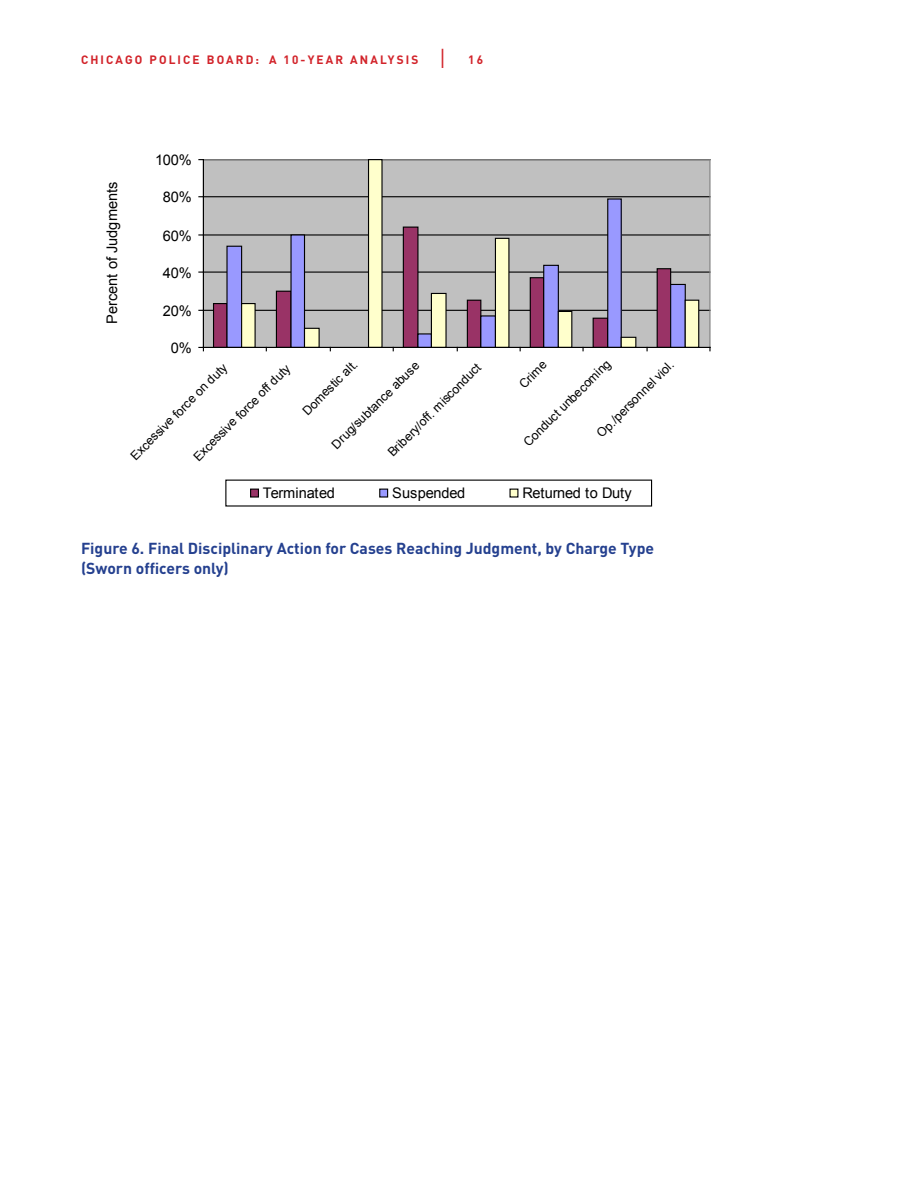
<style>
.page{position:relative;width:918px;height:1188px;background:#fff}
.page>*{position:absolute;margin:0;border:0;box-sizing:border-box;transform-origin:0 0}
.t1{font:700 15.75px/19.5px "DIN";color:#24408f}
.t2{font:14.55px "Arial";letter-spacing:-.02em;color:#000}
.t3{font:14.55px "Arial";color:#000}
.t4{font:12.3px "Arial";color:#000}
.t5{font:700 12px "DINVK";letter-spacing:.18em;color:#d2232a}
.s1{font-weight:300;font-size:27px}
</style>
<div class="page">
<div style="left:203px;top:160px;width:507px;height:187px;background:#c0c0c0"></div>
<hr style="left:203px;top:310px;width:507px;height:1px;background:#000">
<hr style="left:203px;top:272px;width:507px;height:1px;background:#000">
<hr style="left:203px;top:234px;width:507px;height:2px;background:#000">
<hr style="left:203px;top:196px;width:507px;height:1px;background:#000">
<hr style="left:203px;top:159px;width:507px;height:1px;background:#808080">
<hr style="left:709px;top:160px;width:2px;height:187px;background:#808080">
<div style="left:214px;top:304px;width:13px;height:43px;background:#936"></div>
<div style="left:213px;top:303px;width:15px;height:45px;border:1px solid #000"></div>
<div style="left:276px;top:291px;width:15px;height:56px;background:#936"></div>
<div style="left:276px;top:291px;width:16px;height:57px;border:1px solid #000"></div>
<div style="left:403px;top:227px;width:15px;height:120px;background:#936"></div>
<div style="left:403px;top:227px;width:16px;height:121px;border:1px solid #000"></div>
<div style="left:467px;top:300px;width:14px;height:47px;background:#936"></div>
<div style="left:467px;top:300px;width:14px;height:48px;border:1px solid #000"></div>
<div style="left:530px;top:278px;width:14px;height:69px;background:#936"></div>
<div style="left:530px;top:277px;width:14px;height:71px;border:1px solid #000"></div>
<div style="left:593px;top:318px;width:15px;height:29px;background:#936"></div>
<div style="left:593px;top:318px;width:15px;height:30px;border:1px solid #000"></div>
<div style="left:657px;top:269px;width:14px;height:78px;background:#936"></div>
<div style="left:657px;top:268px;width:14px;height:80px;border:1px solid #000"></div>
<div style="left:227px;top:246px;width:15px;height:101px;background:#99f"></div>
<div style="left:226px;top:246px;width:16px;height:102px;border:1px solid #000"></div>
<div style="left:291px;top:235px;width:14px;height:112px;background:#99f"></div>
<div style="left:290px;top:234px;width:15px;height:114px;border:1px solid #000"></div>
<div style="left:418px;top:334px;width:13px;height:13px;background:#99f"></div>
<div style="left:417px;top:333px;width:15px;height:15px;border:1px solid #000"></div>
<div style="left:481px;top:316px;width:14px;height:31px;background:#99f"></div>
<div style="left:480px;top:315px;width:16px;height:33px;border:1px solid #000"></div>
<div style="left:544px;top:265px;width:14px;height:82px;background:#99f"></div>
<div style="left:543px;top:265px;width:16px;height:83px;border:1px solid #000"></div>
<div style="left:608px;top:199px;width:13px;height:148px;background:#99f"></div>
<div style="left:607px;top:198px;width:15px;height:150px;border:1px solid #000"></div>
<div style="left:671px;top:284px;width:14px;height:63px;background:#99f"></div>
<div style="left:670px;top:284px;width:16px;height:64px;border:1px solid #000"></div>
<div style="left:242px;top:304px;width:13px;height:43px;background:#ffc"></div>
<div style="left:241px;top:303px;width:15px;height:45px;border:1px solid #000"></div>
<div style="left:305px;top:328px;width:14px;height:19px;background:#ffc"></div>
<div style="left:304px;top:328px;width:16px;height:20px;border:1px solid #000"></div>
<div style="left:369px;top:160px;width:13px;height:187px;background:#ffc"></div>
<div style="left:368px;top:159px;width:15px;height:189px;border:1px solid #000"></div>
<div style="left:431px;top:293px;width:15px;height:54px;background:#ffc"></div>
<div style="left:431px;top:293px;width:16px;height:55px;border:1px solid #000"></div>
<div style="left:495px;top:238px;width:14px;height:109px;background:#ffc"></div>
<div style="left:495px;top:238px;width:14px;height:110px;border:1px solid #000"></div>
<div style="left:558px;top:311px;width:14px;height:36px;background:#ffc"></div>
<div style="left:558px;top:311px;width:14px;height:37px;border:1px solid #000"></div>
<div style="left:621px;top:337px;width:15px;height:10px;background:#ffc"></div>
<div style="left:621px;top:337px;width:15px;height:11px;border:1px solid #000"></div>
<div style="left:685px;top:300px;width:14px;height:47px;background:#ffc"></div>
<div style="left:685px;top:300px;width:14px;height:48px;border:1px solid #000"></div>
<hr style="left:203px;top:160px;width:1px;height:187px;background:#000">
<hr style="left:203px;top:347px;width:507px;height:1px;background:#000">
<div style="left:251px;top:489px;width:7px;height:8px;background:#936"></div>
<div style="left:250px;top:489px;width:9px;height:9px;border:1px solid #000"></div>
<div style="left:380px;top:489px;width:8px;height:8px;background:#99f"></div>
<div style="left:379px;top:489px;width:9px;height:9px;border:1px solid #000"></div>
<div style="left:510px;top:489px;width:8px;height:8px;background:#ffc"></div>
<p class="t5" style="left:81px;top:52px;width:367px">CHICAGO POLICE BOARD: A 10-YEAR ANALYSIS <span class="s1">i</span></p>
<p class="t5" style="left:468px;top:52px;width:15px">16</p>
<p class="t3" style="left:102px;top:324px;width:144px;rotate:-90deg">Percent of Judgments</p>
<p class="t2" style="left:155px;top:151px;width:38px">100%</p>
<p class="t2" style="left:163px;top:188px;width:30px">80%</p>
<p class="t2" style="left:163px;top:226px;width:30px">60%</p>
<p class="t2" style="left:163px;top:263px;width:30px">40%</p>
<p class="t2" style="left:163px;top:301px;width:30px">20%</p>
<p class="t2" style="left:171px;top:339px;width:22px">0%</p>
<p class="t4" style="left:520px;top:439px;width:118px;rotate:-45deg">Conduct unbecoming</p>
<p class="t4" style="left:384px;top:449px;width:127px;rotate:-45deg">Bribery/off. misconduct</p>
<p class="t4" style="left:516px;top:380px;width:34px;rotate:-45deg">Crime</p>
<p class="t4" style="left:190px;top:453px;width:132px;rotate:-45deg">Excessive force off duty</p>
<p class="t4" style="left:299px;top:407px;width:73px;rotate:-45deg">Domestic alt.</p>
<p class="t4" style="left:328px;top:441px;width:119px;rotate:-45deg">Drug/subtance abuse</p>
<p class="t4" style="left:593px;top:430px;width:105px;rotate:-45deg">Op./personnel viol.</p>
<p class="t4" style="left:127px;top:452px;width:132px;rotate:-45deg">Excessive force on duty</p>
<p class="t2" style="left:263px;top:483px;width:74px">Terminated</p>
<p class="t2" style="left:392px;top:483px;width:75px">Suspended</p>
<p class="t2" style="left:522px;top:483px;width:111px">Returned to Duty</p>
<p class="t1" style="left:81px;top:538px;width:575px">Figure 6. Final Disciplinary Action for Cases Reaching Judgment, by Charge Type (Sworn officers only)</p>
</div>
